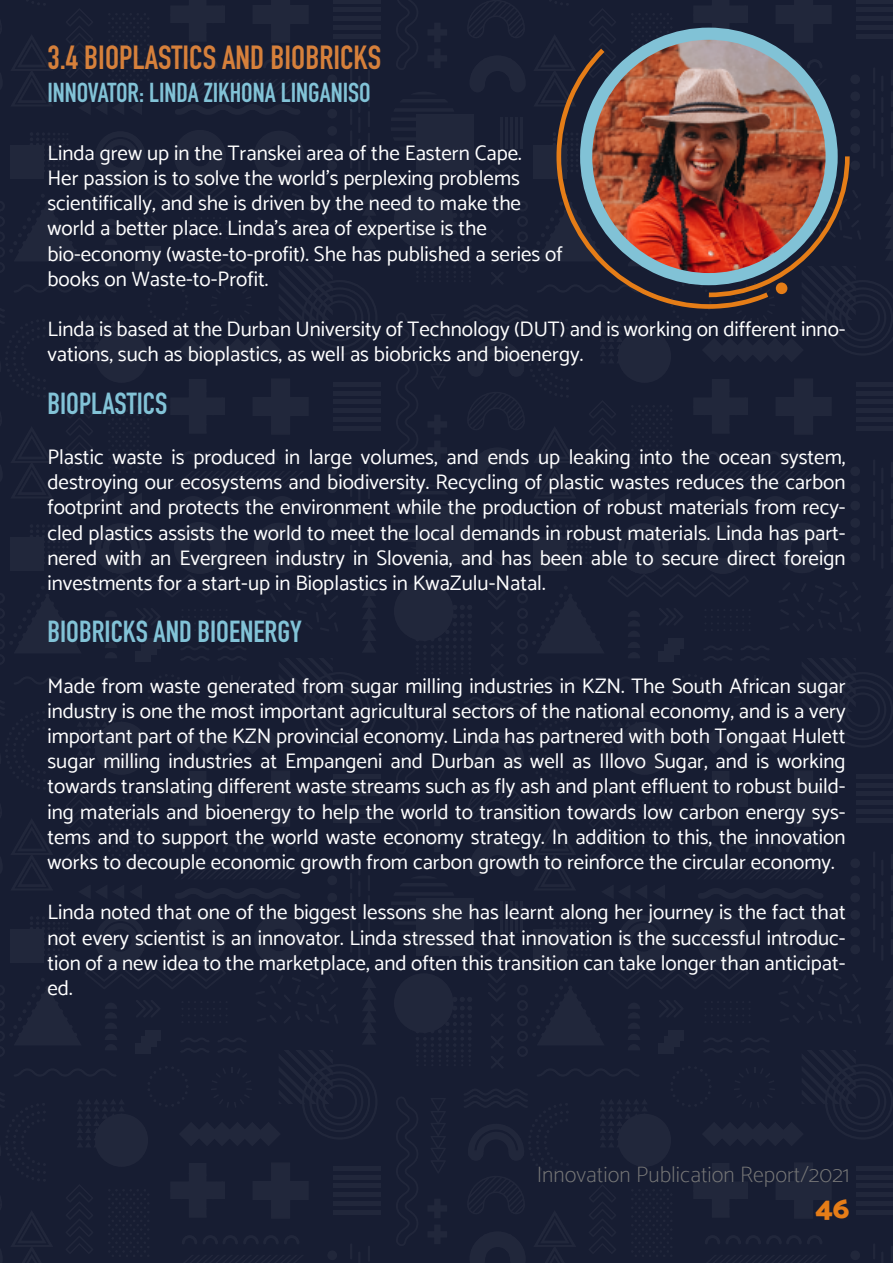
<style>
.page{position:relative;width:893px;height:1263px;background:#171d32}
.page>*{position:absolute;margin:0;border:0;box-sizing:border-box;transform-origin:0 0}
.t1{font:700 33px "DIN Condensed";color:#d6803b}
.t2{font:700 30px "DIN Condensed";color:#82c3d7}
.t3{font:800 30px "Catamaran";color:#e67d17}
.t4{font:700 27px "DIN Condensed";color:#82c3d7}
.t5{font:100 22.5px "Catamaran";color:#777}
.t6{font:21px/25.2px "Catamaran";color:#fff;text-align:justify}
</style>
<div class="page">
<svg style="left:653px;top:28px;width:111px;height:12px"></svg>
<svg style="left:556px;top:58px;width:294px;height:251px"></svg>
<img style="left:592px;top:40px;width:233px;height:233px">
<h1 class="t1" style="left:47px;top:35px;width:335px">3.4 BIOPLASTICS AND BIOBRICKS</h1>
<p class="t4" style="left:47px;top:74px;width:325px">INNOVATOR: LINDA ZIKHONA LINGANISO</p>
<p class="t6" style="left:47px;top:140px;width:517px;text-align:left">Linda grew up in the Transkei area of the Eastern Cape.<br>Her passion is to solve the world's perplexing problems scientifically, and she is driven by the need to make the world a better place. Linda’s area of expertise is the bio-economy (waste-to-profit). She has published a series of books on Waste-to-Profit.</p>
<p class="t6" style="left:47px;top:316px;width:800px">Linda is based at the Durban University of Technology (DUT) and is working on different inno&shy;vations, such as bioplastics, as well as biobricks and bioenergy.</p>
<h2 class="t2" style="left:47px;top:383px;width:121px">BIOPLASTICS</h2>
<p class="t6" style="left:47px;top:444px;width:800px">Plastic waste is produced in large volumes, and ends up leaking into the ocean system, destroying our ecosystems and biodiversity. Recycling of plastic wastes reduces the carbon footprint and protects the environment while the production of robust materials from recy&shy;cled plastics assists the world to meet the local demands in robust materials. Linda has part&shy;nered with an Evergreen industry in Slovenia, and has been able to secure direct foreign investments for a start-up in Bioplastics in KwaZulu-Natal.</p>
<h2 class="t2" style="left:47px;top:611px;width:256px">BIOBRICKS AND BIOENERGY</h2>
<p class="t6" style="left:47px;top:673px;width:800px">Made from waste generated from sugar milling industries in KZN. The South African sugar industry is one the most important agricultural sectors of the national economy, and is a very important part of the KZN provincial economy. Linda has partnered with both Tongaat Hulett sugar milling industries at Empangeni and Durban as well as Illovo Sugar, and is working towards translating different waste streams such as fly ash and plant effluent to robust build&shy;ing materials and bioenergy to help the world to transition towards low carbon energy sys&shy;tems and to support the world waste economy strategy. In addition to this, the innovation works to decouple economic growth from carbon growth to reinforce the circular economy.</p>
<p class="t6" style="left:47px;top:899px;width:800px">Linda noted that one of the biggest lessons she has learnt along her journey is the fact that not every scientist is an innovator. Linda stressed that innovation is the successful introduc&shy;tion of a new idea to the marketplace, and often this transition can take longer than anticipat&shy;ed.</p>
<p class="t5" style="left:537px;top:1157px;width:314px">Innovation Publication Report/2021</p>
<h2 class="t3" style="left:815px;top:1190px;width:36px">46</h2>
</div>
